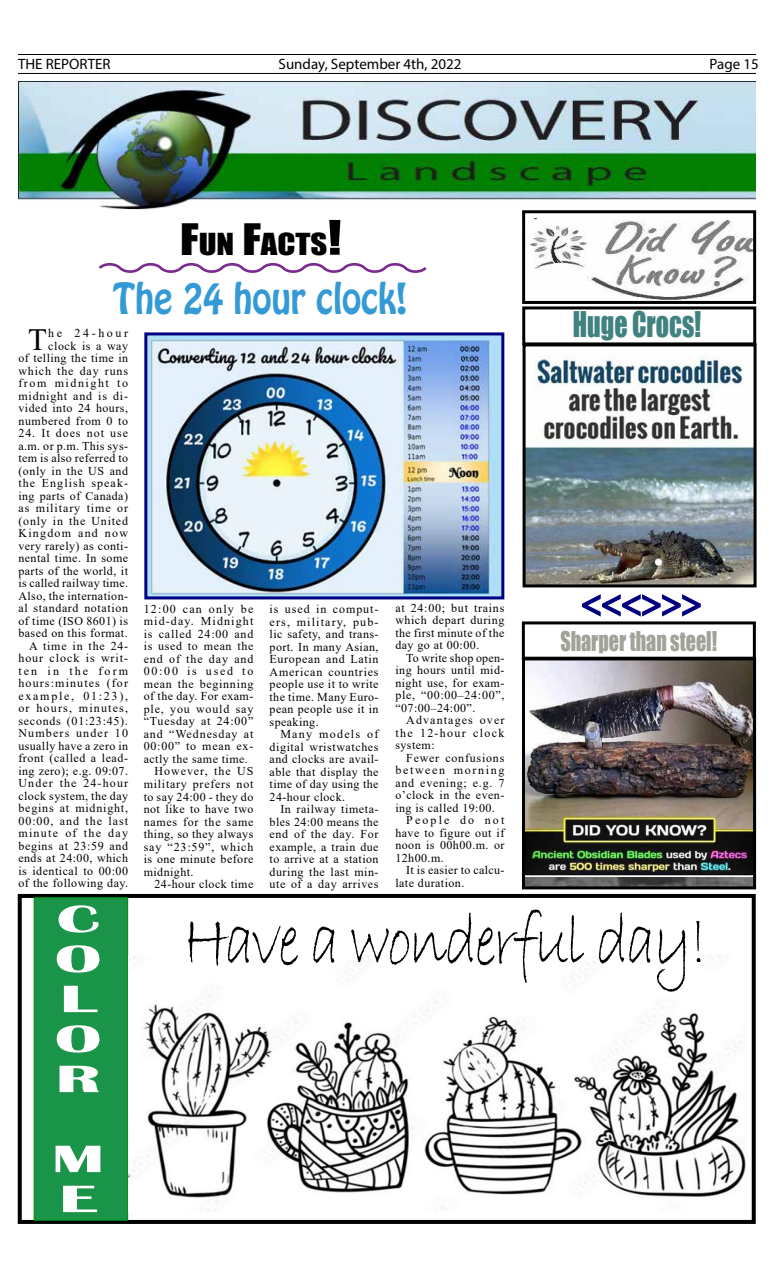
<style>
.page{position:relative;width:774px;height:1278px;background:#fff}
.page>*{position:absolute;margin:0;border:0;box-sizing:border-box;transform-origin:0 0}
.t1{font:75px "Bradley Hand ITC";letter-spacing:-.04em;color:#000;scale:.8 1}
.t2{font:700 39.6px/40px "Britannic";color:#fff;scale:1.82 1}
.t3{font:37.8px "Hobo Std";color:#349ad5;scale:.93 1}
.t4{font:36px "Myriad Pro";color:#000080}
.t5{font:32.5px "Impact";color:#40827f;scale:.8 1}
.t6{font:30.9px "Times New Roman";color:#000}
.t7{font:27.9px "Impact";color:#000;scale:1.17 1}
.t8{font:25px "Impact";color:#a2a298;scale:.8 1}
.t9{font:15px "Myriad Pro";color:#000}
.t10{font:12px/12.5px "Times New Roman";letter-spacing:.045em;color:#000;text-align:justify}
.t11{font:12px "Times New Roman";letter-spacing:.07em;color:#000}
.t12{font:12px "Times New Roman";letter-spacing:.065em;color:#000}
.t13{font:12px "Times New Roman";letter-spacing:.075em;color:#000}
.t14{font:12px "Times New Roman";letter-spacing:.095em;color:#000}
.t15{font:12px "Times New Roman";letter-spacing:.1em;color:#000}
.t16{font:12px "Times New Roman";letter-spacing:.135em;color:#000}
.t17{font:12px "Times New Roman";letter-spacing:.145em;color:#000}
.t18{font:12px "Times New Roman";letter-spacing:.08em;color:#000}
.t19{font:12px "Times New Roman";letter-spacing:.175em;color:#000}
.t20{font:12px "Myriad Pro";color:#000}
.s1{font-size:39.8px}
.s2{font-size:44px}
</style>
<div class="page">
<hr style="left:18px;top:54px;width:738px;height:1px;background:#000">
<hr style="left:18px;top:73px;width:738px;height:1px;background:#000">
<div style="left:522px;top:621px;width:234px;height:39px;border:3px solid #000"></div>
<div style="left:522px;top:306px;width:234px;height:39px;border:3px solid #000"></div>
<svg style="left:98px;top:263px;width:329px;height:10px"></svg>
<img style="left:527px;top:220px;width:225px;height:80px">
<div style="left:522px;top:210px;width:234px;height:94px;border:3px solid #000"></div>
<img style="left:19px;top:82px;width:737px;height:127px">
<div style="left:18px;top:894px;width:738px;height:330px;border:4px solid #000"></div>
<div style="left:34px;top:897px;width:94px;height:324px;background:#199448;border:1px solid #008000"></div>
<svg style="left:582px;top:594px;width:119px;height:23px"></svg>
<img style="left:526px;top:877px;width:226px;height:8px">
<img style="left:526px;top:661px;width:226px;height:216px">
<div style="left:522px;top:657px;width:234px;height:232px;border:3px solid #000"></div>
<img style="left:527px;top:356px;width:226px;height:227px">
<div style="left:523px;top:343px;width:234px;height:244px;border:3px solid #000"></div>
<img style="left:129px;top:956px;width:617px;height:255px">
<img style="left:148px;top:336px;width:352px;height:259px">
<div style="left:144px;top:332px;width:360px;height:267px;border:3px solid #000080"></div>
<p class="t9" style="left:18px;top:55px;width:94px">THE REPORTER</p>
<p class="t9" style="left:279px;top:55px;width:184px">Sunday, September 4th, 2022</p>
<p class="t9" style="left:710px;top:55px;width:51px">Page 15</p>
<h3 class="t7" style="left:180px;top:222px;width:139px"><span class="s1">F</span>UN <span class="s1">F</span>ACTS<span class="s2">!</span></h3>
<p class="t20" style="left:534px;top:211px;width:5px">-</p>
<h3 class="t3" style="left:113px;top:272px;width:318px">The 24 hour clock!</h3>
<h3 class="t5" style="left:573px;top:299px;width:162px">Huge Crocs!</h3>
<p class="t10" style="left:18px;top:327px;width:111px;text-align:right">he 24-hour clock is a way<br>of telling the time in which the day runs from midnight to midnight and is di&shy;vided into 24 hours, numbered from 0 to</p>
<p class="t10" style="left:18px;top:427px;width:111px;text-align:right">24. It does not use a.m. or p.m. This sys&shy;tem is also referred to (only in the US and the English speak&shy;ing parts of Canada) as military time or (only in the United<br>Kingdom and now very rarely) as conti&shy;nental time. In some parts of the world, it is called railway time.<br>Also, the internation&shy;al standard notation of time (ISO 8601) is based on this format.<br>A time in the 24- hour clock is writ&shy;ten in the form hours:minutes (for example, 01:23), or hours, minutes, seconds (01:23:45).<br>Numbers under 10 usually have a zero in front (called a lead&shy;ing zero); e.g. 09:07.<br>Under the 24-hour clock system, the day begins at midnight,<br>00:00, and the last minute of the day begins at 23:59 and ends at 24:00, which is identical to 00:00 of the following day.</p>
<h3 class="t6" style="left:28px;top:318px;width:20px">T</h3>
<h3 class="t4" style="left:581px;top:581px;width:123px">&lt;&lt;&lt;&gt;&gt;&gt;</h3>
<p class="t10" style="left:395px;top:601px;width:110px">at 24:00; but trains which depart during the first minute of the day go at 00:00.</p>
<p class="t10" style="left:395px;top:651px;width:111px;text-indent:11px">To write shop open&shy;ing hours until mid&shy;night use, for exam&shy;ple, “00:00–24:00”, “07:00–24:00”.</p>
<p class="t10" style="left:395px;top:714px;width:111px;text-indent:11px">Advantages over the 12-hour clock system:</p>
<p class="t12" style="left:406px;top:749px;width:100px">Fewer confusions</p>
<p class="t16" style="left:395px;top:762px;width:111px">between morning</p>
<p class="t12" style="left:395px;top:774px;width:111px">and evening; e.g. 7</p>
<p class="t10" style="left:395px;top:789px;width:111px">o’clock in the even-</p>
<p class="t10" style="left:395px;top:801px;width:101px">ing is called 19:00.</p>
<p class="t19" style="left:406px;top:812px;width:100px">People do not</p>
<p class="t10" style="left:395px;top:826px;width:110px">have to figure out if</p>
<p class="t10" style="left:395px;top:839px;width:111px">noon is 00h00.m. or</p>
<p class="t10" style="left:395px;top:851px;width:50px">12h00.m.</p>
<p class="t10" style="left:406px;top:864px;width:100px">It is easier to calcu-</p>
<p class="t10" style="left:395px;top:876px;width:70px">late duration.</p>
<h1 class="t1" style="left:183px;top:893px;width:656px">Have a wonderful day!</h1>
<p class="t15" style="left:144px;top:600px;width:111px">12:00 can only be</p>
<p class="t14" style="left:144px;top:613px;width:111px">mid-day. Midnight</p>
<p class="t11" style="left:144px;top:625px;width:111px">is called 24:00 and</p>
<p class="t10" style="left:144px;top:640px;width:111px">is used to mean the</p>
<p class="t13" style="left:144px;top:650px;width:111px">end of the day and</p>
<p class="t17" style="left:144px;top:663px;width:111px">00:00 is used to</p>
<p class="t10" style="left:144px;top:677px;width:111px">mean the beginning</p>
<p class="t10" style="left:144px;top:690px;width:111px">of the day. For exam-</p>
<p class="t11" style="left:144px;top:700px;width:111px">ple, you would say</p>
<p class="t11" style="left:144px;top:713px;width:111px">“Tuesday at 24:00”</p>
<p class="t13" style="left:144px;top:726px;width:111px">and “Wednesday at</p>
<p class="t12" style="left:144px;top:738px;width:111px">00:00” to mean ex-</p>
<p class="t10" style="left:144px;top:752px;width:106px">actly the same time.</p>
<p class="t18" style="left:155px;top:763px;width:100px">However, the US</p>
<p class="t10" style="left:144px;top:777px;width:111px">military prefers not</p>
<p class="t10" style="left:144px;top:790px;width:111px">to say 24:00 - they do</p>
<p class="t10" style="left:144px;top:802px;width:111px">not like to have two</p>
<p class="t10" style="left:144px;top:815px;width:111px">names for the same</p>
<p class="t10" style="left:144px;top:827px;width:111px">thing, so they always</p>
<p class="t11" style="left:144px;top:838px;width:111px">say “23:59”, which</p>
<p class="t10" style="left:144px;top:852px;width:111px">is one minute before</p>
<p class="t10" style="left:144px;top:865px;width:51px">midnight.</p>
<p class="t10" style="left:155px;top:877px;width:100px">24-hour clock time</p>
<p class="t10" style="left:270px;top:603px;width:111px">is used in comput&shy;ers, military, pub&shy;lic safety, and trans&shy;port. In many Asian, European and Latin American countries people use it to write the time. Many Euro&shy;pean people use it in speaking.</p>
<p class="t10" style="left:270px;top:728px;width:111px;text-indent:11px">Many models of digital wristwatches and clocks are avail&shy;able that display the time of day using the 24-hour clock.</p>
<p class="t10" style="left:270px;top:803px;width:111px;text-indent:11px">In railway timeta&shy;bles 24:00 means the end of the day. For example, a train due to arrive at a station during the last min&shy;ute of a day arrives</p>
<h3 class="t8" style="left:560px;top:622px;width:198px">Sharper than steel!</h3>
<h2 class="t2" style="left:55px;top:899px;width:27px">C<br>O<br>L<br>O<br>R</h2>
<h2 class="t2" style="left:52px;top:1139px;width:31px">M<br>E</h2>
</div>
